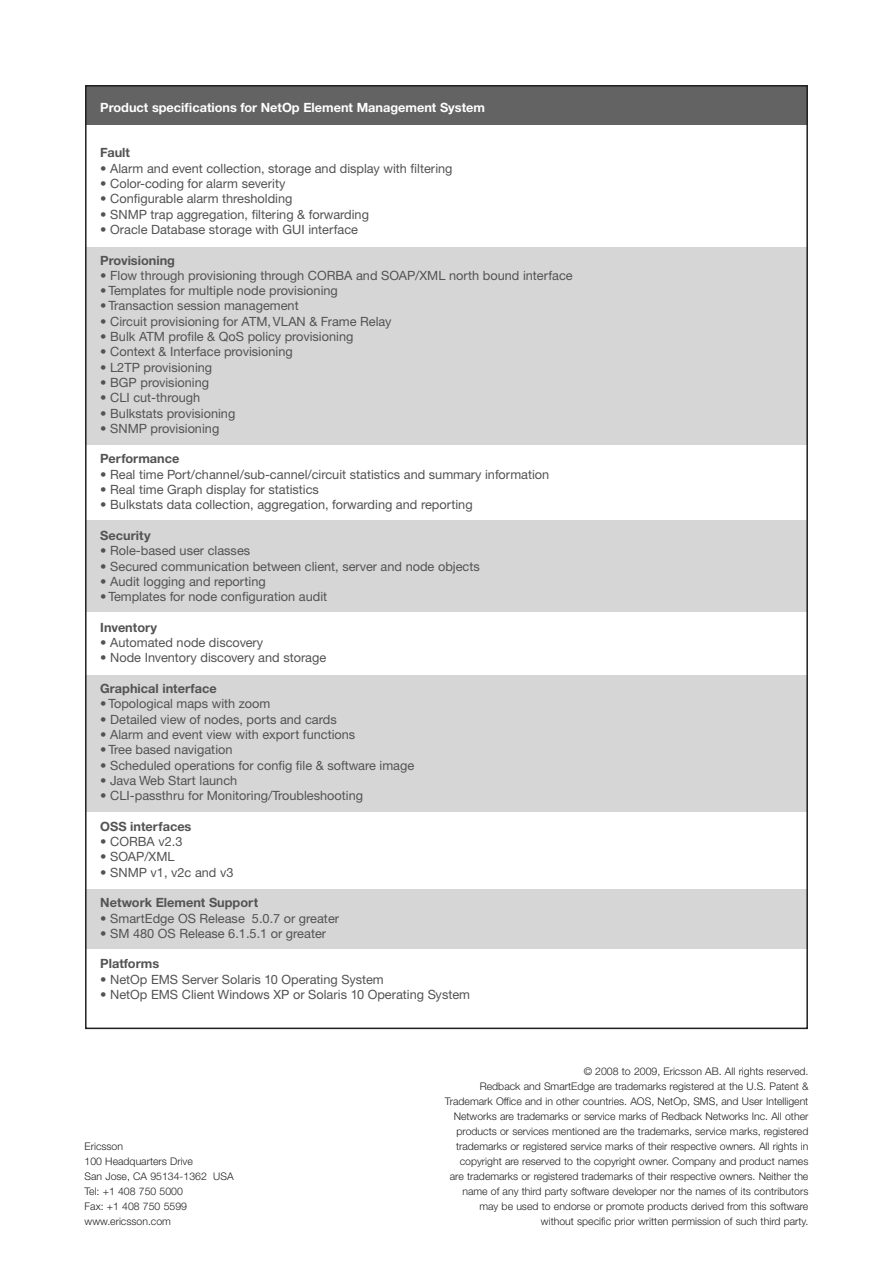
<style>
.page{position:relative;width:893px;height:1263px;background:#fff}
.page>*{position:absolute;margin:0;border:0;box-sizing:border-box;transform-origin:0 0}
.t1{font:12.75px "Ericsson Sans";color:#535355}
.t2{font:700 12.75px "Ericsson Sans";color:#535355}
.t3{font:700 12.75px "Ericsson Sans";color:#fff}
.Ericsson_Address{font:300 10.5px/15px "Ericsson Sans";color:#231f20;text-align:right}
</style>
<div class="page">
<div style="left:85px;top:889px;width:723px;height:60px;background:#d6d6d6"></div>
<div style="left:85px;top:675px;width:723px;height:136px;background:#d6d6d6"></div>
<div style="left:85px;top:520px;width:723px;height:91px;background:#d6d6d6"></div>
<div style="left:85px;top:247px;width:723px;height:197px;background:#d6d6d6"></div>
<div style="left:85px;top:85px;width:723px;height:39px;background:#636363"></div>
<p class="t3" style="left:100px;top:100px;width:386px">Product specifications for NetOp Element Management System</p>
<p class="t2" style="left:100px;top:146px;width:31px">Fault</p>
<p class="t1" style="left:100px;top:161px;width:354px">• Alarm and event collection, storage and display with filtering</p>
<p class="t1" style="left:100px;top:176px;width:187px">• Color-coding for alarm severity</p>
<p class="t1" style="left:100px;top:192px;width:194px">• Configurable alarm thresholding</p>
<p class="t1" style="left:100px;top:207px;width:270px">• SNMP trap aggregation, filtering &amp; forwarding</p>
<p class="t1" style="left:100px;top:222px;width:259px">• Oracle Database storage with GUI interface</p>
<p class="t2" style="left:100px;top:253px;width:76px">Provisioning</p>
<p class="t1" style="left:100px;top:268px;width:474px">• Flow through provisioning through CORBA and SOAP/XML north bound interface</p>
<p class="t1" style="left:100px;top:284px;width:239px">• Templates for multiple node provisioning</p>
<p class="t1" style="left:100px;top:299px;width:200px">• Transaction session management</p>
<p class="t1" style="left:100px;top:314px;width:293px">• Circuit provisioning for ATM, VLAN &amp; Frame Relay</p>
<p class="t1" style="left:100px;top:329px;width:255px">• Bulk ATM profile &amp; QoS policy provisioning</p>
<p class="t1" style="left:100px;top:345px;width:194px">• Context &amp; Interface provisioning</p>
<p class="t1" style="left:100px;top:360px;width:113px">• L2TP provisioning</p>
<p class="t1" style="left:100px;top:375px;width:110px">• BGP provisioning</p>
<p class="t1" style="left:100px;top:391px;width:101px">• CLI cut-through</p>
<p class="t1" style="left:100px;top:406px;width:137px">• Bulkstats provisioning</p>
<p class="t1" style="left:100px;top:421px;width:121px">• SNMP provisioning</p>
<p class="t2" style="left:100px;top:452px;width:81px">Performance</p>
<p class="t1" style="left:100px;top:467px;width:451px">• Real time Port/channel/sub-cannel/circuit statistics and summary information</p>
<p class="t1" style="left:100px;top:482px;width:220px">• Real time Graph display for statistics</p>
<p class="t1" style="left:100px;top:498px;width:374px">• Bulkstats data collection, aggregation, forwarding and reporting</p>
<p class="t2" style="left:100px;top:528px;width:52px">Security</p>
<p class="t1" style="left:100px;top:544px;width:151px">• Role-based user classes</p>
<p class="t1" style="left:100px;top:559px;width:381px">• Secured communication between client, server and node objects</p>
<p class="t1" style="left:100px;top:574px;width:167px">• Audit logging and reporting</p>
<p class="t1" style="left:100px;top:590px;width:228px">• Templates for node configuration audit</p>
<p class="t2" style="left:100px;top:620px;width:59px">Inventory</p>
<p class="t1" style="left:100px;top:635px;width:164px">• Automated node discovery</p>
<p class="t1" style="left:100px;top:651px;width:228px">• Node Inventory discovery and storage</p>
<p class="t2" style="left:100px;top:681px;width:118px">Graphical interface</p>
<p class="t1" style="left:100px;top:697px;width:172px">• Topological maps with zoom</p>
<p class="t1" style="left:100px;top:712px;width:238px">• Detailed view of nodes, ports and cards</p>
<p class="t1" style="left:100px;top:727px;width:257px">• Alarm and event view with export functions</p>
<p class="t1" style="left:100px;top:743px;width:134px">• Tree based navigation</p>
<p class="t1" style="left:100px;top:758px;width:315px">• Scheduled operations for config file &amp; software image</p>
<p class="t1" style="left:100px;top:773px;width:138px">• Java Web Start launch</p>
<p class="t1" style="left:100px;top:788px;width:264px">• CLI-passthru for Monitoring/Troubleshooting</p>
<p class="t2" style="left:100px;top:819px;width:93px">OSS interfaces</p>
<p class="t1" style="left:100px;top:834px;width:84px">• CORBA v2.3</p>
<p class="t1" style="left:100px;top:850px;width:76px">• SOAP/XML</p>
<p class="t1" style="left:100px;top:865px;width:135px">• SNMP v1, v2c and v3</p>
<p class="t2" style="left:100px;top:895px;width:160px">Network Element Support</p>
<p class="t1" style="left:100px;top:911px;width:240px">• SmartEdge OS Release 5.0.7 or greater</p>
<p class="t1" style="left:100px;top:926px;width:227px">• SM 480 OS Release 6.1.5.1 or greater</p>
<p class="t2" style="left:100px;top:957px;width:60px">Platforms</p>
<p class="t1" style="left:100px;top:972px;width:285px">• NetOp EMS Server Solaris 10 Operating System</p>
<p class="t1" style="left:100px;top:987px;width:371px">• NetOp EMS Client Windows XP or Solaris 10 Operating System</p>
<p class="Ericsson_Address" style="left:85px;top:1139px;width:40px">Ericsson</p>
<p class="Ericsson_Address" style="left:85px;top:1154px;width:110px">100 Headquarters Drive</p>
<p class="Ericsson_Address" style="left:85px;top:1169px;width:151px">San Jose, CA 95134-1362 USA</p>
<p class="Ericsson_Address" style="left:85px;top:1184px;width:100px">Tel: +1 408 750 5000</p>
<p class="Ericsson_Address" style="left:85px;top:1199px;width:104px">Fax: +1 408 750 5599</p>
<p class="Ericsson_Address" style="left:85px;top:1214px;width:88px">www.ericsson.com</p>
<p class="Ericsson_Address" style="left:584px;top:1064px;width:226px">© 2008 to 2009, Ericsson AB. All rights reserved.</p>
<p class="Ericsson_Address" style="left:445px;top:1079px;width:365px">Redback and SmartEdge are trademarks registered at the U.S. Patent &amp; Trademark Office and in other countries. AOS, NetOp, SMS, and User Intelligent Networks are trademarks or service marks of Redback Networks Inc. All other products or services mentioned are the trademarks, service marks, registered trademarks or registered service marks of their respective owners. All rights in copyright are reserved to the copyright owner. Company and product names are trademarks or registered trademarks of their respective owners. Neither the name of any third party software developer nor the names of its contributors may be used to endorse or promote products derived from this software without specific prior written permission of such third party.</p>
</div>
